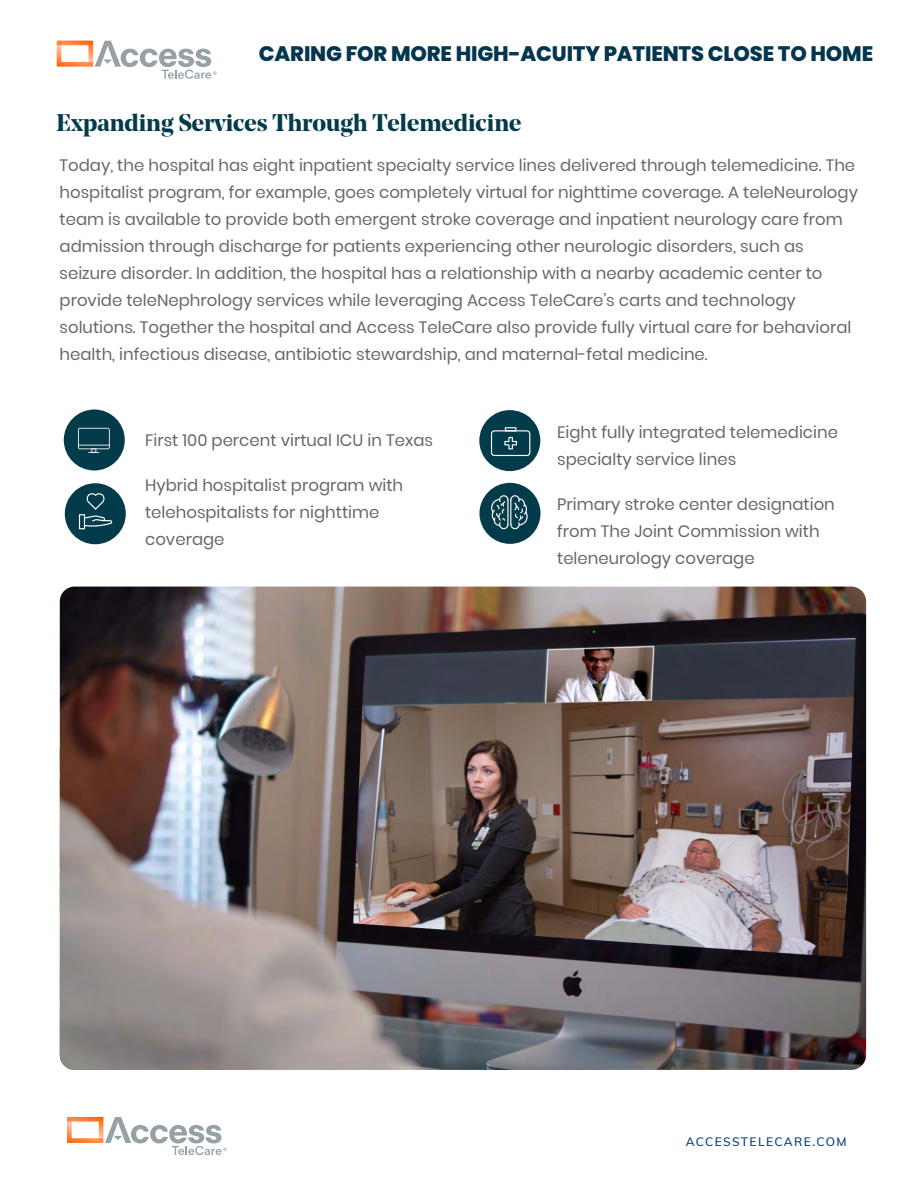
<style>
.page{position:relative;width:918px;height:1188px;background:#fff}
.page>*{position:absolute;margin:0;border:0;box-sizing:border-box;transform-origin:0 0}
.t1{font:700 24px "Noe Display";color:#033b4a}
.t2{font:800 21px "Poppins";letter-spacing:-.01em;color:#043650}
.t3{font:16.5px/27px "Poppins";color:#666868}
.t4{font:600 12px "Muli";letter-spacing:.115em;color:#16447f}
</style>
<div class="page">
<svg style="left:57px;top:41px;width:160px;height:38px"></svg>
<div style="left:64px;top:409px;width:61px;height:62px;background:#033b4a;border-radius:50%"></div>
<img style="left:60px;top:587px;width:806px;height:483px">
<svg style="left:67px;top:1117px;width:160px;height:38px"></svg>
<div style="left:65px;top:483px;width:61px;height:61px;background:#033b4a;border-radius:50%"></div>
<div style="left:479px;top:410px;width:61px;height:61px;background:#033b4a;border-radius:50%"></div>
<div style="left:479px;top:483px;width:61px;height:61px;background:#033b4a;border-radius:50%"></div>
<svg style="left:78px;top:428px;width:32px;height:25px"></svg>
<svg style="left:491px;top:495px;width:37px;height:34px"></svg>
<svg style="left:491px;top:428px;width:39px;height:28px"></svg>
<svg style="left:505px;top:427px;width:11px;height:4px"></svg>
<svg style="left:79px;top:493px;width:33px;height:36px"></svg>
<p class="t2" style="left:259px;top:41px;width:616px">CARING FOR MORE HIGH-ACUITY PATIENTS CLOSE TO HOME</p>
<h1 class="t1" style="left:56px;top:107px;width:466px">Expanding Services Through Telemedicine</h1>
<p class="t3" style="left:60px;top:152px;width:800px">Today, the hospital has eight inpatient specialty service lines delivered through telemedicine. The hospitalist program, for example, goes completely virtual for nighttime coverage. A teleNeurology team is available to provide both emergent stroke coverage and inpatient neurology care from admission through discharge for patients experiencing other neurologic disorders, such as seizure disorder. In addition, the hospital has a relationship with a nearby academic center to provide teleNephrology services while leveraging Access TeleCare’s carts and technology solutions. Together the hospital and Access TeleCare also provide fully virtual care for behavioral health, infectious disease, antibiotic stewardship, and maternal-fetal medicine.</p>
<p class="t3" style="left:145px;top:427px;width:289px">First 100 percent virtual ICU in Texas</p>
<p class="t3" style="left:145px;top:472px;width:260px">Hybrid hospitalist program with telehospitalists for nighttime coverage</p>
<p class="t3" style="left:557px;top:419px;width:282px">Eight fully integrated telemedicine specialty service lines</p>
<p class="t3" style="left:557px;top:491px;width:279px">Primary stroke center designation from The Joint Commission with teleneurology coverage</p>
<p class="t4" style="left:686px;top:1133px;width:162px">ACCESSTELECARE.COM</p>
</div>
